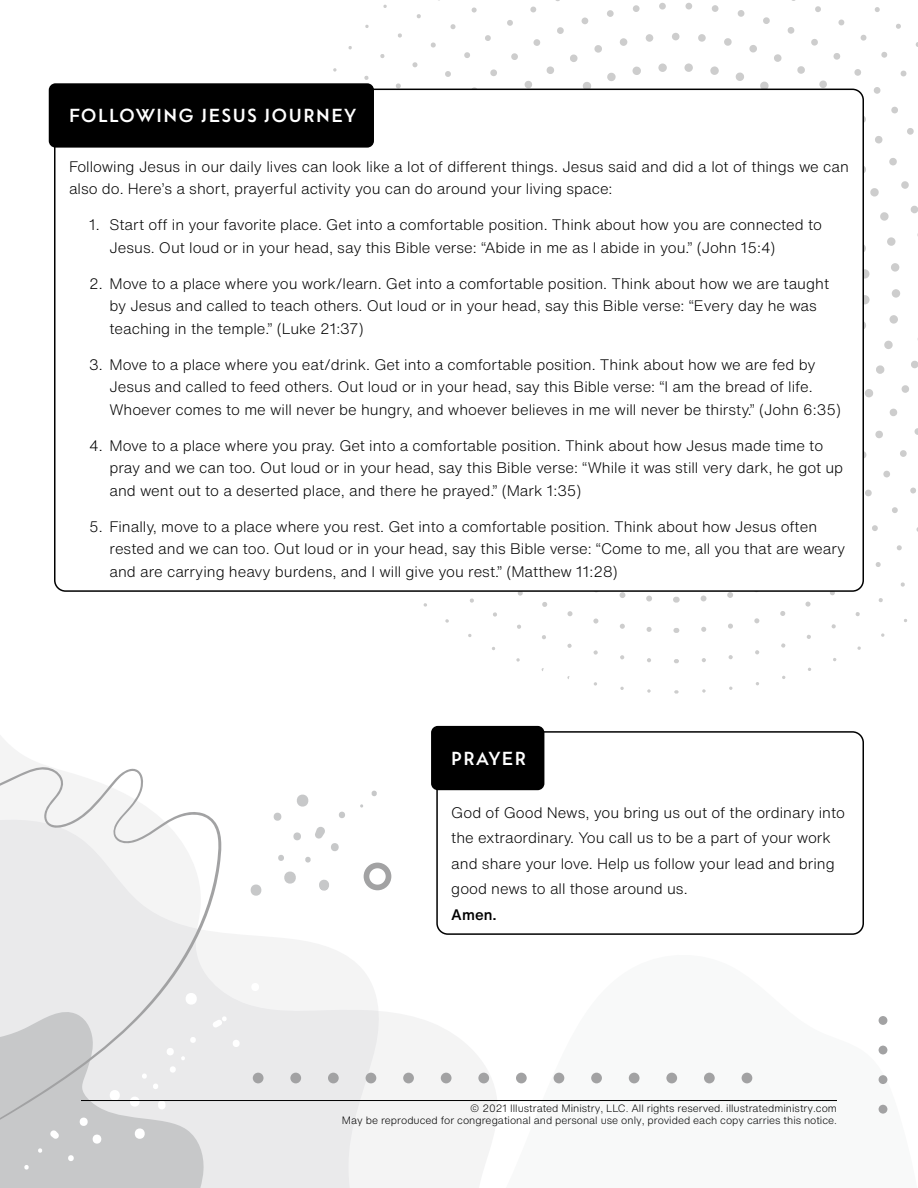
<style>
.page{position:relative;width:918px;height:1188px;background:#fff}
.page>*{position:absolute;margin:0;border:0;box-sizing:border-box;transform-origin:0 0}
.Heading_with_Black_B{font:700 16.5px "Wright Deco";letter-spacing:.1em;color:#fff}
.Prayer_Text{font:300 15px/22.5px "Helvetica Now Text";color:#000}
.Body_Text{font:300 15px/22.5px "Helvetica Now Text";color:#000}
.t1{font:300 10.5px/12.6px "Helvetica Now Text";color:#000;text-align:right}
.s1{font-weight:500}
</style>
<div class="page">
<svg style="left:516px;top:1016px;width:372px;height:97px"></svg>
<svg style="left:0;top:736px;width:498px;height:452px"></svg>
<svg style="left:204px;top:820px;width:175px;height:368px"></svg>
<div style="left:253px;top:1073px;width:11px;height:10px;background:#a2a2a3;border-radius:50%"></div>
<div style="left:290px;top:1073px;width:11px;height:10px;background:#a2a2a3;border-radius:50%"></div>
<div style="left:328px;top:1073px;width:11px;height:10px;background:#a2a2a3;border-radius:50%"></div>
<div style="left:366px;top:1073px;width:10px;height:10px;background:#a2a2a3;border-radius:50%"></div>
<div style="left:403px;top:1073px;width:11px;height:10px;background:#a2a2a3;border-radius:50%"></div>
<div style="left:441px;top:1073px;width:11px;height:10px;background:#a2a2a3;border-radius:50%"></div>
<div style="left:478px;top:1073px;width:11px;height:10px;background:#a2a2a3;border-radius:50%"></div>
<div style="left:516px;top:1073px;width:11px;height:10px;background:#a2a2a3;border-radius:50%"></div>
<div style="left:554px;top:1073px;width:10px;height:10px;background:#a2a2a3;border-radius:50%"></div>
<div style="left:591px;top:1073px;width:11px;height:10px;background:#a2a2a3;border-radius:50%"></div>
<div style="left:629px;top:1073px;width:11px;height:10px;background:#a2a2a3;border-radius:50%"></div>
<div style="left:666px;top:1073px;width:11px;height:10px;background:#a2a2a3;border-radius:50%"></div>
<div style="left:704px;top:1073px;width:11px;height:10px;background:#a2a2a3;border-radius:50%"></div>
<div style="left:742px;top:1073px;width:10px;height:10px;background:#a2a2a3;border-radius:50%"></div>
<svg style="left:0;top:767px;width:221px;height:353px;fill:#eaeaeb"></svg>
<svg style="left:213px;top:1016px;width:15px;height:12px"></svg>
<svg style="left:250px;top:983px;width:10px;height:8px"></svg>
<svg style="left:231px;top:1040px;width:10px;height:7px"></svg>
<svg style="left:0;top:993px;width:204px;height:195px"></svg>
<div style="left:364px;top:863px;width:27px;height:27px;border:6px solid #646567;border-radius:50%"></div>
<div style="left:879px;top:1016px;width:8px;height:9px;background:#a2a2a3;border-radius:50%"></div>
<div style="left:879px;top:1046px;width:8px;height:8px;background:#a2a2a3;border-radius:50%"></div>
<div style="left:879px;top:1075px;width:8px;height:9px;background:#a2a2a3;border-radius:50%"></div>
<div style="left:879px;top:1105px;width:8px;height:9px;background:#a2a2a3;border-radius:50%"></div>
<svg style="left:282px;top:872px;width:16px;height:12px"></svg>
<svg style="left:277px;top:855px;width:8px;height:6px"></svg>
<svg style="left:304px;top:857px;width:8px;height:6px"></svg>
<svg style="left:292px;top:832px;width:10px;height:8px"></svg>
<svg style="left:295px;top:795px;width:15px;height:12px"></svg>
<svg style="left:315px;top:827px;width:25px;height:24px"></svg>
<svg style="left:338px;top:812px;width:8px;height:6px"></svg>
<svg style="left:360px;top:804px;width:4px;height:4px"></svg>
<svg style="left:371px;top:791px;width:7px;height:5px"></svg>
<svg style="left:272px;top:813px;width:11px;height:8px"></svg>
<svg style="left:249px;top:885px;width:14px;height:11px"></svg>
<svg style="left:319px;top:880px;width:10px;height:11px"></svg>
<svg style="left:421px;top:33px;width:497px;height:499px"></svg>
<svg style="left:452px;top:63px;width:448px;height:449px"></svg>
<hr style="left:81px;top:1100px;width:756px;height:1px;background:#000">
<div style="left:55px;top:89px;width:808px;height:502px;background:#fff;border-radius:11px"></div>
<div style="left:49px;top:83px;width:325px;height:65px;background:#000;border-radius:7px"></div>
<div style="left:57px;top:92px;width:308px;height:47px;border:2px solid #000;border-radius:7px"></div>
<div style="left:437px;top:732px;width:426px;height:202px;background:#fff;border-radius:11px"></div>
<div style="left:431px;top:726px;width:113px;height:64px;background:#000;border-radius:7px"></div>
<div style="left:440px;top:735px;width:96px;height:47px;border:2px solid #000;border-radius:7px"></div>
<div style="left:436px;top:731px;width:428px;height:204px;border:2px solid #000;border-radius:11px"></div>
<p class="Heading_with_Black_B" style="left:69px;top:104px;width:288px">FOLLOWING JESUS JOURNEY</p>
<p class="Body_Text" style="left:69px;top:155px;width:781px">Following Jesus in our daily lives can look like a lot of different things. Jesus said and did a lot of things we can also do. Here’s a short, prayerful activity you can do around your living space:</p>
<p class="Prayer_Text" style="left:110px;top:213px;width:714px;text-indent:-20px">1. Start off in your favorite place. Get into a comfortable position. Think about how you are connected to<br>Jesus. Out loud or in your head, say this Bible verse: “Abide in me as I abide in you.” (John 15:4)</p>
<p class="Prayer_Text" style="left:110px;top:272px;width:721px;text-indent:-20px">2. Move to a place where you work/learn. Get into a comfortable position. Think about how we are taught by Jesus and called to teach others. Out loud or in your head, say this Bible verse: “Every day he was teaching in the temple.” (Luke 21:37)</p>
<p class="Prayer_Text" style="left:110px;top:353px;width:733px;text-indent:-20px">3. Move to a place where you eat/drink. Get into a comfortable position. Think about how we are fed by<br>Jesus and called to feed others. Out loud or in your head, say this Bible verse: “I am the bread of life.<br>Whoever comes to me will never be hungry, and whoever believes in me will never be thirsty.” (John 6:35)</p>
<p class="Prayer_Text" style="left:110px;top:434px;width:735px;text-indent:-20px">4. Move to a place where you pray. Get into a comfortable position. Think about how Jesus made time to pray and we can too. Out loud or in your head, say this Bible verse: “While it was still very dark, he got up and went out to a deserted place, and there he prayed.” (Mark 1:35)</p>
<p class="Prayer_Text" style="left:110px;top:515px;width:737px;text-indent:-20px">5. Finally, move to a place where you rest. Get into a comfortable position. Think about how Jesus often rested and we can too. Out loud or in your head, say this Bible verse: “Come to me, all you that are weary and are carrying heavy burdens, and I will give you rest.” (Matthew 11:28)</p>
<p class="Heading_with_Black_B" style="left:451px;top:746px;width:76px">PRAYER</p>
<p class="Prayer_Text" style="left:451px;top:799px;width:395px;line-height:25.7px">God of Good News, you bring us out of the ordinary into the extraordinary. You call us to be a part of your work and share your love. Help us follow your lead and bring good news to all those around us.<br><span class="s1">Amen.</span></p>
<p class="t1" style="left:342px;top:1101px;width:497px">© 2021 Illustrated Ministry, LLC. All rights reserved. illustratedministry.com<br>May be reproduced for congregational and personal use only, provided each copy carries this notice.</p>
</div>
